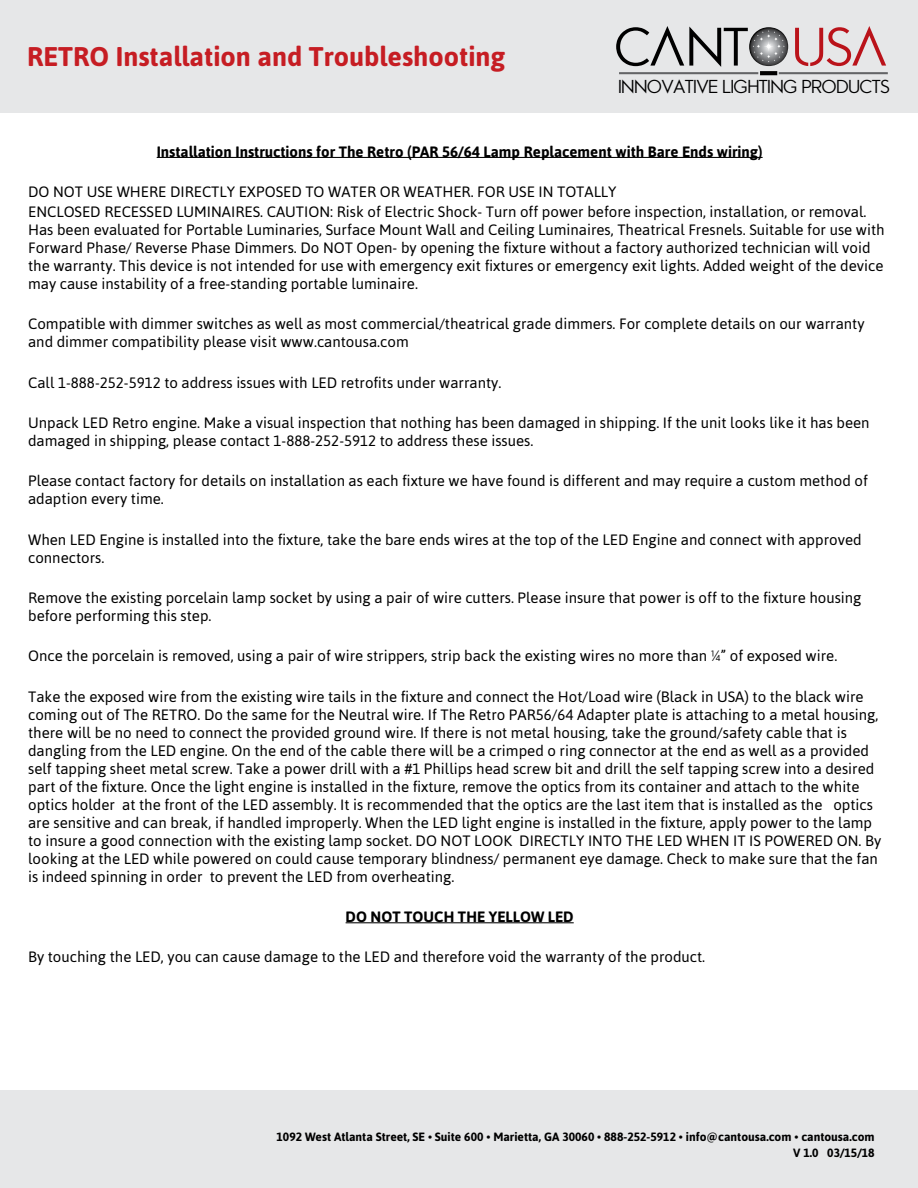
<style>
.page{position:relative;width:918px;height:1188px;background:#fff}
.page>*{position:absolute;margin:0;border:0;box-sizing:border-box;transform-origin:0 0}
.t1{font:700 27px "Asap";color:#c61d23}
.t2{font:18px "Pasajero";color:#000}
.t3{font:15px/18px "Asap";color:#000}
.t4{font:700 15px "Asap";color:#000}
.t5{font:700 12px "Asap";color:#000}
</style>
<div class="page">
<div style="left:0;top:0;width:918px;height:112px;background:#e6e7e8"></div>
<div style="left:0;top:1091px;width:918px;height:97px;background:#e6e7e8"></div>
<hr style="left:157px;top:157px;width:606px;height:1px;background:#000">
<hr style="left:346px;top:922px;width:228px;height:1px;background:#000">
<svg style="left:795px;top:26px;width:91px;height:40px"></svg>
<svg style="left:616px;top:26px;width:172px;height:41px"></svg>
<hr style="left:619px;top:72px;width:139px;height:2px;background:#636466">
<hr style="left:779px;top:72px;width:109px;height:2px;background:#636466">
<svg style="left:760px;top:71px;width:17px;height:4px"></svg>
<h1 class="t1" style="left:27px;top:40px;width:480px">RETRO Installation and Troubleshooting</h1>
<p class="t2" style="left:618px;top:76px;width:273px">INNOVATIVE LIGHTING PRODUCTS</p>
<p class="t4" style="left:157px;top:143px;width:607px">Installation Instructions for The Retro (PAR 56/64 Lamp Replacement with Bare Ends wiring)</p>
<p class="t3" style="left:28px;top:181px;width:840px;line-height:20.1px">DO NOT USE WHERE DIRECTLY EXPOSED TO WATER OR WEATHER. FOR USE IN TOTALLY<br>ENCLOSED RECESSED LUMINAIRES. CAUTION: Risk of Electric Shock- Turn off power before inspection, installation, or removal.</p>
<p class="t3" style="left:28px;top:221px;width:858px">Has been evaluated for Portable Luminaries, Surface Mount Wall and Ceiling Luminaires, Theatrical Fresnels. Suitable for use with Forward Phase/ Reverse Phase Dimmers. Do NOT Open- by opening the fixture without a factory authorized technician will void the warranty. This device is not intended for use with emergency exit fixtures or emergency exit lights. Added weight of the device may cause instability of a free-standing portable luminaire.</p>
<p class="t3" style="left:28px;top:315px;width:838px">Compatible with dimmer switches as well as most commercial/theatrical grade dimmers. For complete details on our warranty and dimmer compatibility please visit www.cantousa.com</p>
<p class="t3" style="left:28px;top:373px;width:475px">Call 1-888-252-5912 to address issues with LED retrofits under warranty.</p>
<p class="t3" style="left:28px;top:414px;width:843px">Unpack LED Retro engine. Make a visual inspection that nothing has been damaged in shipping. If the unit looks like it has been damaged in shipping, please contact 1-888-252-5912 to address these issues.</p>
<p class="t3" style="left:28px;top:472px;width:841px">Please contact factory for details on installation as each fixture we have found is different and may require a custom method of adaption every time.</p>
<p class="t3" style="left:28px;top:530px;width:835px">When LED Engine is installed into the fixture, take the bare ends wires at the top of the LED Engine and connect with approved connectors.</p>
<p class="t3" style="left:28px;top:589px;width:835px">Remove the existing porcelain lamp socket by using a pair of wire cutters. Please insure that power is off to the fixture housing before performing this step.</p>
<p class="t3" style="left:28px;top:647px;width:811px">Once the porcelain is removed, using a pair of wire strippers, strip back the existing wires no more than ¼” of exposed wire.</p>
<p class="t3" style="left:28px;top:687px;width:855px">Take the exposed wire from the existing wire tails in the fixture and connect the Hot/Load wire (Black in USA) to the black wire coming out of The RETRO. Do the same for the Neutral wire. If The Retro PAR56/64 Adapter plate is attaching to a metal housing, there will be no need to connect the provided ground wire. If there is not metal housing, take the ground/safety cable that is dangling from the LED engine. On the end of the cable there will be a crimped o ring connector at the end as well as a provided self tapping sheet metal screw. Take a power drill with a #1 Phillips head screw bit and drill the self tapping screw into a desired part of the fixture. Once the light engine is installed in the fixture, remove the optics from its container and attach to the white optics holder at the front of the LED assembly. It is recommended that the optics are the last item that is installed as the optics are sensitive and can break, if handled improperly. When the LED light engine is installed in the fixture, apply power to the lamp to insure a good connection with the existing lamp socket. DO NOT LOOK DIRECTLY INTO THE LED WHEN IT IS POWERED ON. By looking at the LED while powered on could cause temporary blindness/ permanent eye damage. Check to make sure that the fan is indeed spinning in order to prevent the LED from overheating.</p>
<p class="t4" style="left:346px;top:908px;width:230px">DO NOT TOUCH THE YELLOW LED</p>
<p class="t3" style="left:28px;top:948px;width:679px">By touching the LED, you can cause damage to the LED and therefore void the warranty of the product.</p>
<p class="t5" style="left:277px;top:1130px;width:600px">1092 West Atlanta Street, SE • Suite 600 • Marietta, GA 30060 • 888-252-5912 • info@cantousa.com • cantousa.com</p>
<p class="t5" style="left:793px;top:1146px;width:83px">V 1.0 03/15/18</p>
</div>
